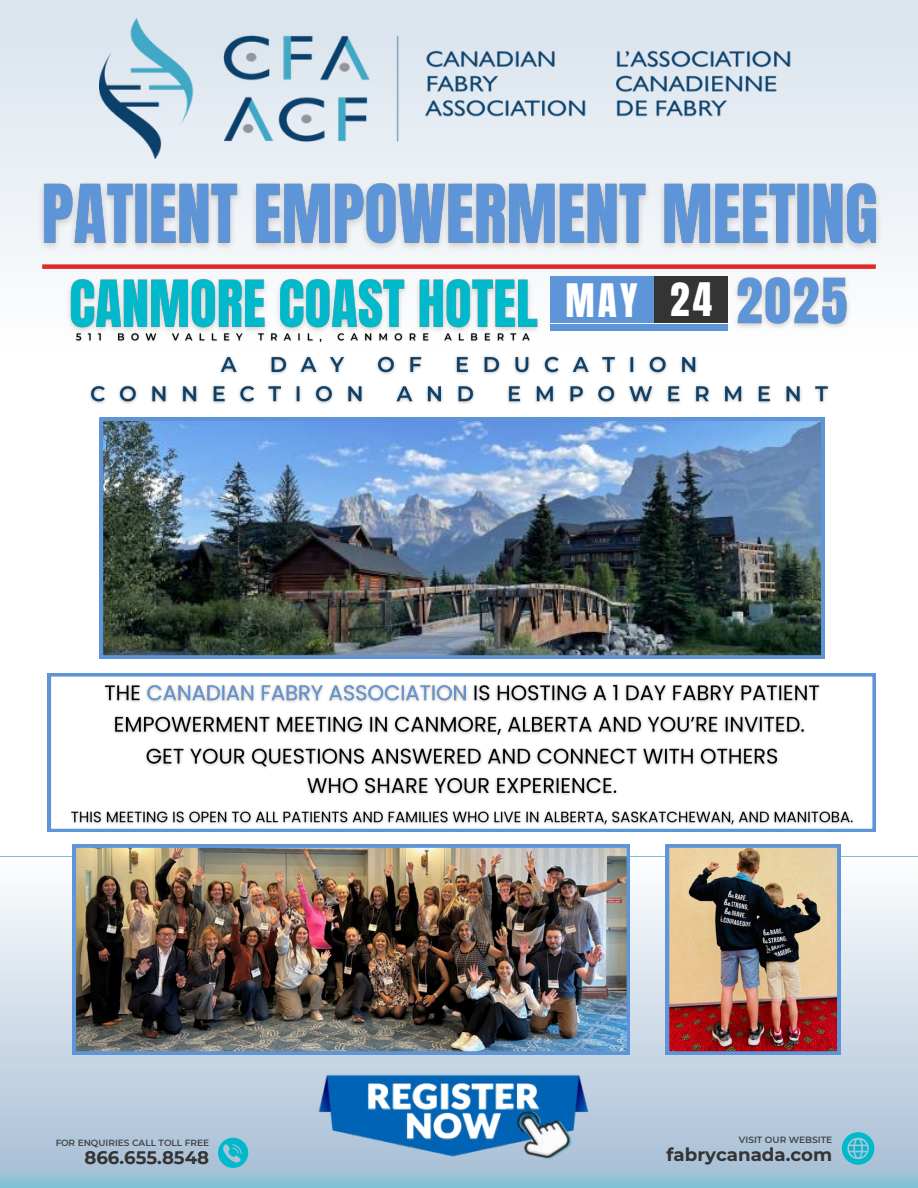
<style>
.page{position:relative;width:918px;height:1188px;background:#fff}
.page>*{position:absolute;margin:0;border:0;box-sizing:border-box;transform-origin:0 0}
.t1{font:39.3px "Anton";color:#fff}
.t2{font:700 18.15px "Montserrat";color:#343434}
.t3{font:600 9px "Montserrat";color:#343434}
</style>
<div class="page">
<div style="left:0;top:0;width:918px;height:352px;background:linear-gradient(to bottom,#d9e3ed,#fefefe)"></div>
<div style="left:550px;top:276px;width:106px;height:47px;background:#5e95d8"></div>
<div style="left:550px;top:324px;width:178px;height:7px;background:#5e95d8"></div>
<div style="left:654px;top:276px;width:74px;height:47px;background:#343434"></div>
<div style="left:42px;top:264px;width:834px;height:5px;background:#e12929"></div>
<img style="left:100px;top:18px;width:692px;height:141px">
<svg style="left:0;top:856px;width:918px;height:332px;background:#c0d3e2"></svg>
<svg style="left:48px;top:673px;width:828px;height:159px"></svg>
<svg style="left:842px;top:1132px;width:34px;height:32px"></svg>
<svg style="left:218px;top:1138px;width:30px;height:30px"></svg>
<img style="left:73px;top:844px;width:557px;height:211px">
<img style="left:304px;top:1067px;width:299px;height:101px">
<img style="left:666px;top:844px;width:174px;height:211px">
<img style="left:100px;top:418px;width:724px;height:240px">
<img style="left:488px;top:1080px;width:107px;height:108px">
<img style="left:64px;top:678px;width:796px;height:154px">
<img style="left:728px;top:268px;width:128px;height:74px">
<img style="left:61px;top:268px;width:485px;height:78px">
<img style="left:33px;top:166px;width:853px;height:100px">
<img style="left:84px;top:350px;width:758px;height:54px">
<img style="left:73px;top:330px;width:464px;height:16px">
<p class="t3" style="left:55px;top:1137px;width:155px">FOR ENQUIRIES CALL TOLL FREE</p>
<p class="t2" style="left:84px;top:1147px;width:126px">866.655.8548</p>
<p class="t1" style="left:565px;top:272px;width:74px">MAY</p>
<p class="t1" style="left:670px;top:271px;width:44px">24</p>
<p class="t3" style="left:739px;top:1134px;width:95px">VISIT OUR WEBSITE</p>
<p class="t2" style="left:667px;top:1144px;width:167px">fabrycanada.com</p>
</div>
